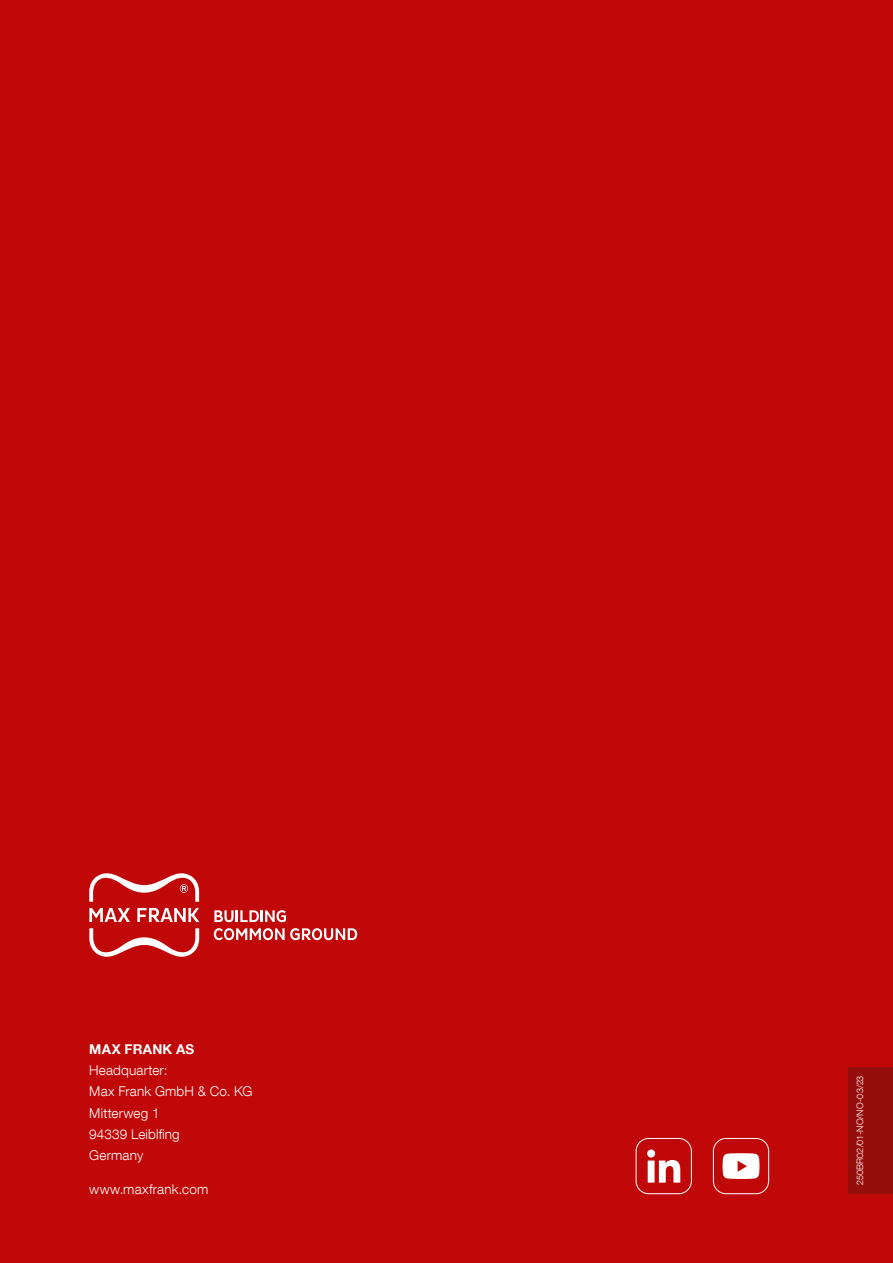
<style>
.page{position:relative;width:893px;height:1263px;background:#c00808}
.page>*{position:absolute;margin:0;border:0;box-sizing:border-box;transform-origin:0 0}
.t1{font:300 13.5px/21.3px "Helvetica Neue LT Com";letter-spacing:.01em;color:#fff}
.t2{font:700 13.5px "Helvetica Neue LT Com";letter-spacing:.02em;color:#fff}
.t3{font:300 9px "Helvetica Neue LT Com";letter-spacing:.015em;color:#fff}
</style>
<div class="page">
<svg style="left:89px;top:928px;width:110px;height:28px"></svg>
<svg style="left:89px;top:874px;width:110px;height:28px"></svg>
<svg style="left:89px;top:908px;width:41px;height:14px"></svg>
<svg style="left:137px;top:908px;width:62px;height:14px"></svg>
<svg style="left:214px;top:910px;width:72px;height:12px"></svg>
<svg style="left:214px;top:928px;width:143px;height:12px"></svg>
<div style="left:848px;top:1067px;width:45px;height:126px;background:#960e0c"></div>
<svg style="left:723px;top:1153px;width:36px;height:26px"></svg>
<div style="left:713px;top:1138px;width:56px;height:56px;border:1px solid #fff;border-radius:13px"></div>
<svg style="left:636px;top:1138px;width:55px;height:56px"></svg>
<div style="left:636px;top:1138px;width:56px;height:56px;border:1px solid #fff;border-radius:13px"></div>
<p class="t2" style="left:89px;top:1040px;width:107px">MAX FRANK AS</p>
<p class="t1" style="left:89px;top:1059px;width:165px">Headquarter:<br>Max Frank GmbH &amp; Co. KG<br>Mitterweg 1<br>94339 Leiblfing<br>Germany</p>
<p class="t1" style="left:89px;top:1178px;width:120px">www.maxfrank.com</p>
<p class="t3" style="left:854px;top:1185px;width:111px;rotate:-90deg">250BR02/01-NO/NO-03/23</p>
</div>
